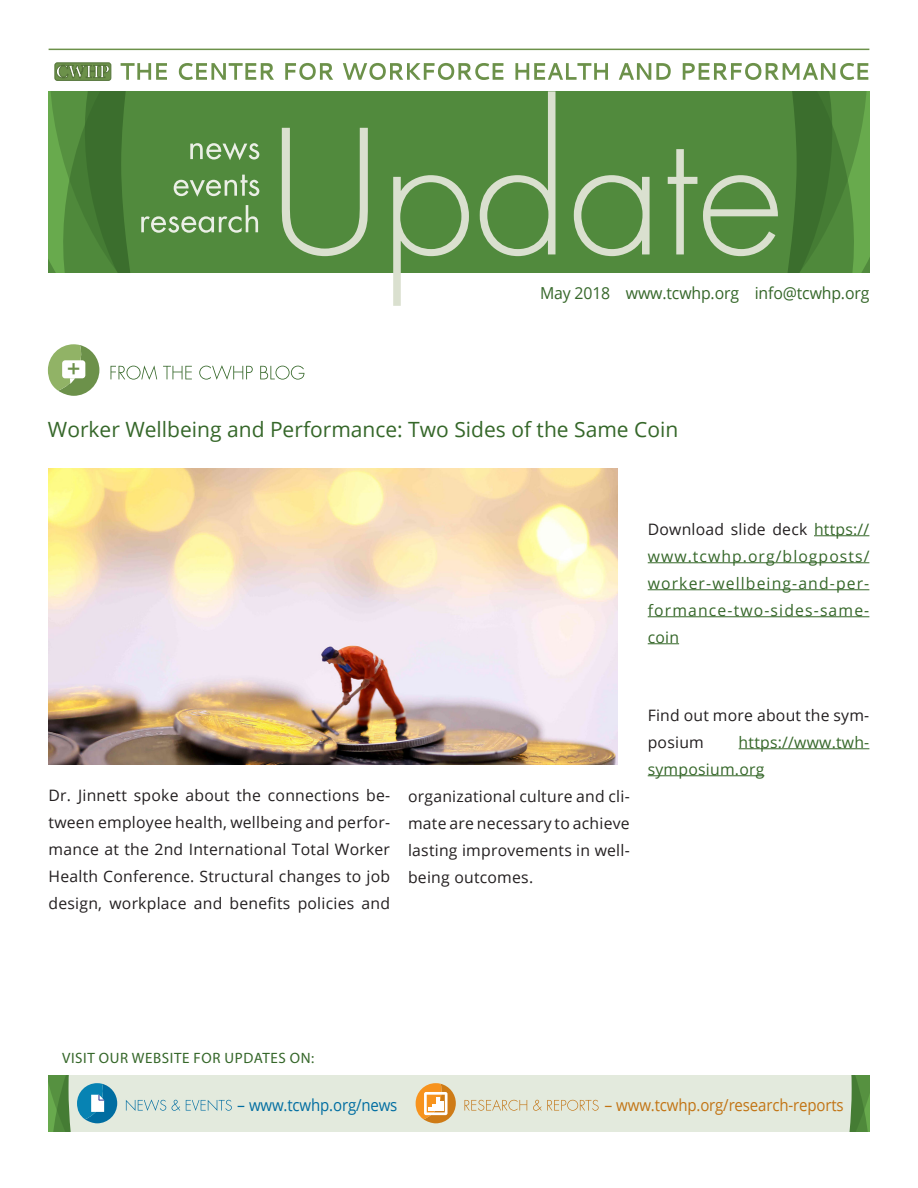
<style>
.page{position:relative;width:918px;height:1188px;background:#fff}
.page>*{position:absolute;margin:0;border:0;box-sizing:border-box;transform-origin:0 0}
.Headline_Green{font:21px "Open Sans";color:#356729}
.t1{font:800 20.7px "Avenir LT Std";color:#6c914a}
.t2{font:16.5px "Open Sans";letter-spacing:-.01em;color:#356729;scale:.96 1}
.t3{font:16.5px "Open Sans";letter-spacing:-.01em;color:#c27414;scale:.96 1}
.t4{font:16.5px "Open Sans";letter-spacing:-.01em;color:#006da1;scale:.96 1}
.Body{font:15.75px/27px "Open Sans";letter-spacing:.015em;color:#231f20;text-align:justify}
.Body-2{font:15.75px/27px "Open Sans";letter-spacing:.07em;color:#356729;text-align:justify}
.Body-3{font:15.75px/27px "Open Sans";letter-spacing:.015em;color:#356729}
.t5{font:15px "Myriad Pro";letter-spacing:.04em;color:#356729}
.s1{color:#231f20}
</style>
<div class="page">
<svg style="left:797px;top:91px;width:72px;height:182px;background:#4b8438"></svg>
<svg style="left:778px;top:91px;width:19px;height:182px;background:#4d853a"></svg>
<hr style="left:49px;top:49px;width:820px;height:1px;background:#6c914a">
<svg style="left:121px;top:63px;width:747px;height:17px"></svg>
<svg style="left:49px;top:91px;width:233px;height:182px;background:#558b42"></svg>
<svg style="left:282px;top:91px;width:496px;height:215px;fill:#518a3d"></svg>
<div style="left:55px;top:63px;width:56px;height:17px;background:#6c914a;border-radius:2px"></div>
<div style="left:55px;top:63px;width:56px;height:18px;border:1px solid #547439;border-radius:2px"></div>
<svg style="left:56px;top:65px;width:53px;height:13px"></svg>
<svg style="left:852px;top:1075px;width:17px;height:57px"></svg>
<div style="left:279px;top:1075px;width:573px;height:57px;background:#e3eadd"></div>
<svg style="left:49px;top:1075px;width:230px;height:57px;background:#c1d6ca"></svg>
<svg style="left:416px;top:1083px;width:40px;height:40px"></svg>
<svg style="left:464px;top:1100px;width:135px;height:11px"></svg>
<svg style="left:48px;top:344px;width:51px;height:52px"></svg>
<svg style="left:111px;top:365px;width:193px;height:15px"></svg>
<img style="left:49px;top:469px;width:569px;height:296px">
<hr style="left:814px;top:535px;width:55px;height:1px;background:#356729">
<hr style="left:648px;top:562px;width:221px;height:1px;background:#356729">
<hr style="left:648px;top:589px;width:221px;height:1px;background:#356729">
<hr style="left:648px;top:616px;width:221px;height:1px;background:#356729">
<hr style="left:648px;top:643px;width:31px;height:1px;background:#356729">
<hr style="left:739px;top:748px;width:130px;height:1px;background:#356729">
<hr style="left:648px;top:775px;width:116px;height:1px;background:#356729">
<p class="t1" style="left:67px;top:356px;width:15px">+</p>
<p class="t2" style="left:540px;top:281px;width:345px">May 2018 www.tcwhp.org info@tcwhp.org</p>
<p class="Headline_Green" style="left:48px;top:415px;width:632px">Worker Wellbeing and Performance: Two Sides of the Same Coin</p>
<p class="Body-2" style="left:648px;top:515px;width:223px"><span class="s1">Download slide deck</span> https:// www.tcwhp.org/blogposts/ worker-wellbeing-and-per&shy;formance-two-sides-same&shy;coin</p>
<p class="Body" style="left:49px;top:781px;width:343px">Dr. Jinnett spoke about the connections be&shy;tween employee health, wellbeing and perfor&shy;mance at the 2nd International Total Worker Health Conference. Structural changes to job design, workplace and benefits policies and</p>
<p class="Body" style="left:408px;top:782px;width:223px">organizational culture and cli&shy;mate are necessary to achieve lasting improvements in well&shy;being outcomes.</p>
<p class="Body" style="left:648px;top:701px;width:223px">Find out more about the sym&shy;posium</p>
<p class="Body-3" style="left:648px;top:728px;width:223px;text-indent:91px">https://www.twh&shy;symposium.org</p>
<p class="t5" style="left:62px;top:1048px;width:254px">VISIT OUR WEBSITE FOR UPDATES ON:</p>
<p class="t4" style="left:237px;top:1093px;width:168px">– www.tcwhp.org/news</p>
<p class="t3" style="left:605px;top:1093px;width:251px">– www.tcwhp.org/research-reports</p>
</div>
